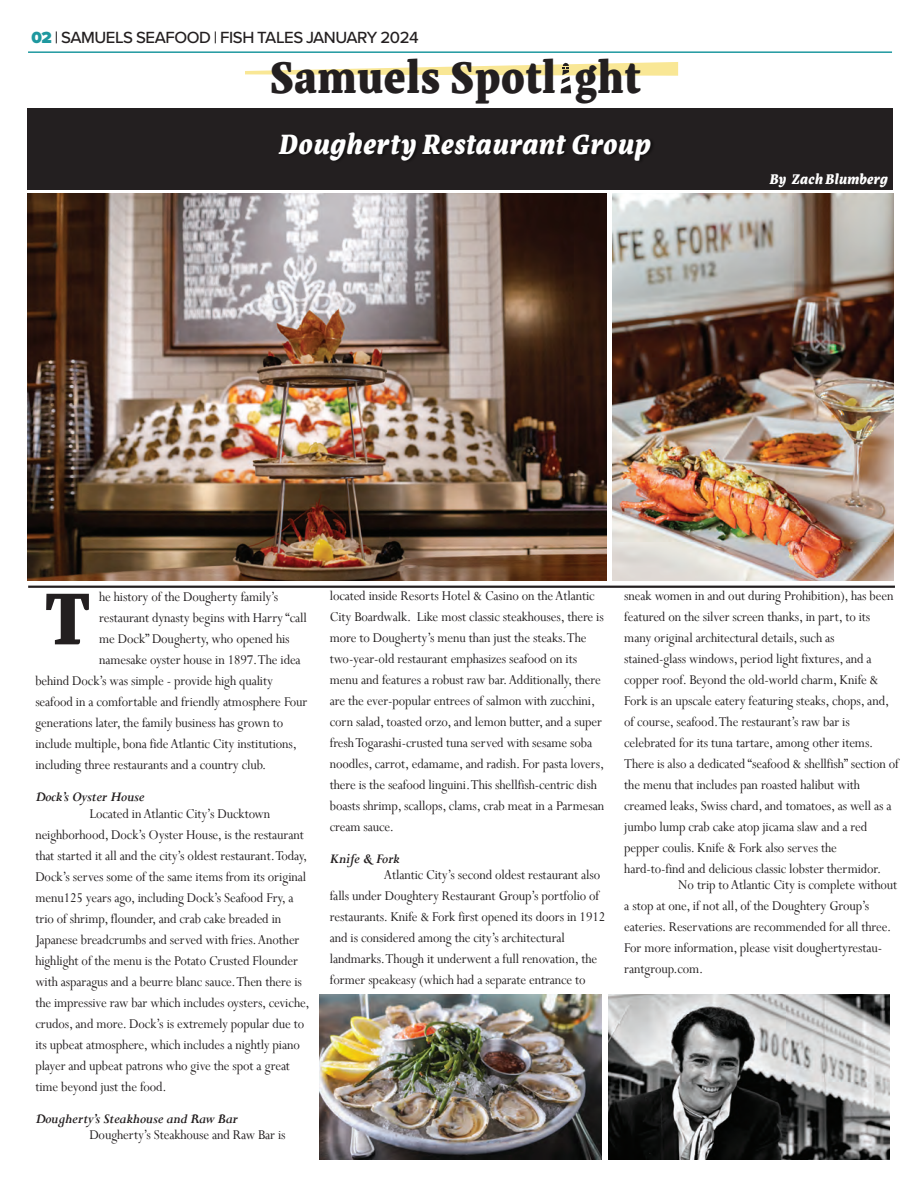
<style>
.page{position:relative;width:918px;height:1188px;background:#fff}
.page>*{position:absolute;margin:0;border:0;box-sizing:border-box;transform-origin:0 0}
.t1{font:800 74.7px "Eskorte Latin";color:#231f20;scale:.94 1}
.t2{font:800 45.3px "Eskorte Latin";letter-spacing:.01em;color:#231f20;scale:.91 1}
.t3{font:italic 800 28.65px "Eskorte Latin";letter-spacing:.03em;color:#fff;scale:.9 1}
.t4{font:500 16.8px "Proxima Nova";letter-spacing:-.025em;color:#231f20}
.t5{font:15px/21px "Perpetua";letter-spacing:-.01em;color:#231f20;scale:.94 1}
.t6{font:italic 700 15px "Perpetua";letter-spacing:-.01em;color:#231f20;scale:.94 1}
.t7{font:italic 800 14.25px "Eskorte Latin";letter-spacing:.02em;color:#fff;scale:.9 1}
.s1{font-weight:900;color:#1e989f}
</style>
<div class="page">
<svg style="left:245px;top:62px;width:433px;height:31px"></svg>
<hr style="left:28px;top:586px;width:867px;height:2px;background:#231f20">
<div style="left:28px;top:108px;width:865px;height:82px;background:#231f20"></div>
<img style="left:320px;top:994px;width:281px;height:166px">
<img style="left:28px;top:193px;width:578px;height:388px">
<img style="left:613px;top:193px;width:280px;height:388px">
<hr style="left:28px;top:51px;width:864px;height:2px;background:#1e989f">
<img style="left:609px;top:994px;width:281px;height:165px">
<p class="t4" style="left:31px;top:25px;width:389px"><span class="s1">02</span> | SAMUELS SEAFOOD | FISH TALES JANUARY 2024</p>
<h2 class="t2" style="left:270px;top:51px;width:409px">Samuels Spotl ght</h2>
<h3 class="t3" style="left:280px;top:121px;width:414px">Dougherty Restaurant Group</h3>
<p class="t7" style="left:770px;top:167px;width:132px">By Zach Blumberg</p>
<p class="t5" style="left:99px;top:586px;width:192px">he history of the Dougherty family’s</p>
<p class="t5" style="left:99px;top:607px;width:222px">restaurant dynasty begins with Harry “call</p>
<p class="t5" style="left:99px;top:628px;width:204px">me Dock” Dougherty, who opened his</p>
<p class="t5" style="left:99px;top:649px;width:216px">namesake oyster house in 1897. The idea</p>
<p class="t5" style="left:35px;top:670px;width:254px">behind Dock’s was simple - provide high quality</p>
<p class="t5" style="left:35px;top:691px;width:291px">seafood in a comfortable and friendly atmosphere Four</p>
<p class="t5" style="left:35px;top:712px;width:265px">generations later, the family business has grown to</p>
<p class="t5" style="left:35px;top:733px;width:280px">include multiple, bona fide Atlantic City institutions,</p>
<p class="t5" style="left:35px;top:754px;width:247px">including three restaurants and a country club.</p>
<p class="t6" style="left:35px;top:788px;width:118px">Dock’s Oyster House</p>
<p class="t5" style="left:35px;top:803px;width:293px;text-indent:54px">Located in Atlantic City’s Ducktown neighborhood, Dock’s Oyster House, is the restaurant that started it all and the city’s oldest restaurant. Today, Dock’s serves some of the same items from its original menu125 years ago, including Dock’s Seafood Fry, a trio of shrimp, flounder, and crab cake breaded in Japanese breadcrumbs and served with fries. Another highlight of the menu is the Potato Crusted Flounder with asparagus and a beurre blanc sauce. Then there is the impressive raw bar which includes oysters, ceviche, crudos, and more. Dock’s is extremely popular due to its upbeat atmosphere, which includes a nightly piano player and upbeat patrons who give the spot a great time beyond just the food.</p>
<p class="t6" style="left:35px;top:1109px;width:217px">Dougherty’s Steakhouse and Raw Bar</p>
<p class="t5" style="left:89px;top:1124px;width:210px">Dougherty’s Steakhouse and Raw Bar is</p>
<h1 class="t1" style="left:45px;top:575px;width:49px">T</h1>
<p class="t5" style="left:330px;top:584px;width:293px">located inside Resorts Hotel &amp; Casino on the Atlantic City Boardwalk. Like most classic steakhouses, there is more to Dougherty’s menu than just the steaks. The two-year-old restaurant emphasizes seafood on its menu and features a robust raw bar. Additionally, there are the ever-popular entrees of salmon with zucchini, corn salad, toasted orzo, and lemon butter, and a super fresh Togarashi-crusted tuna served with sesame soba noodles, carrot, edamame, and radish. For pasta lovers, there is the seafood linguini. This shellfish-centric dish boasts shrimp, scallops, clams, crab meat in a Parmesan cream sauce.</p>
<p class="t6" style="left:330px;top:849px;width:76px">Knife &amp; Fork</p>
<p class="t5" style="left:330px;top:864px;width:294px;text-indent:54px">Atlantic City’s second oldest restaurant also falls under Doughtery Restaurant Group’s portfolio of restaurants. Knife &amp; Fork first opened its doors in 1912 and is considered among the city’s architectural landmarks. Though it underwent a full renovation, the former speakeasy (which had a separate entrance to</p>
<p class="t5" style="left:624px;top:584px;width:294px">sneak women in and out during Prohibition), has been featured on the silver screen thanks, in part, to its many original architectural details, such as stained-glass windows, period light fixtures, and a copper roof. Beyond the old-world charm, Knife &amp; Fork is an upscale eatery featuring steaks, chops, and, of course, seafood. The restaurant’s raw bar is celebrated for its tuna tartare, among other items.<br>There is also a dedicated “seafood &amp; shellfish” section of the menu that includes pan roasted halibut with creamed leaks, Swiss chard, and tomatoes, as well as a jumbo lump crab cake atop jicama slaw and a red pepper coulis. Knife &amp; Fork also serves the hard-to-find and delicious classic lobster thermidor.</p>
<p class="t5" style="left:624px;top:874px;width:292px;text-indent:54px">No trip to Atlantic City is complete without a stop at one, if not all, of the Doughtery Group’s eateries. Reservations are recommended for all three.<br>For more information, please visit doughertyrestau&shy;rantgroup.com.</p>
</div>
